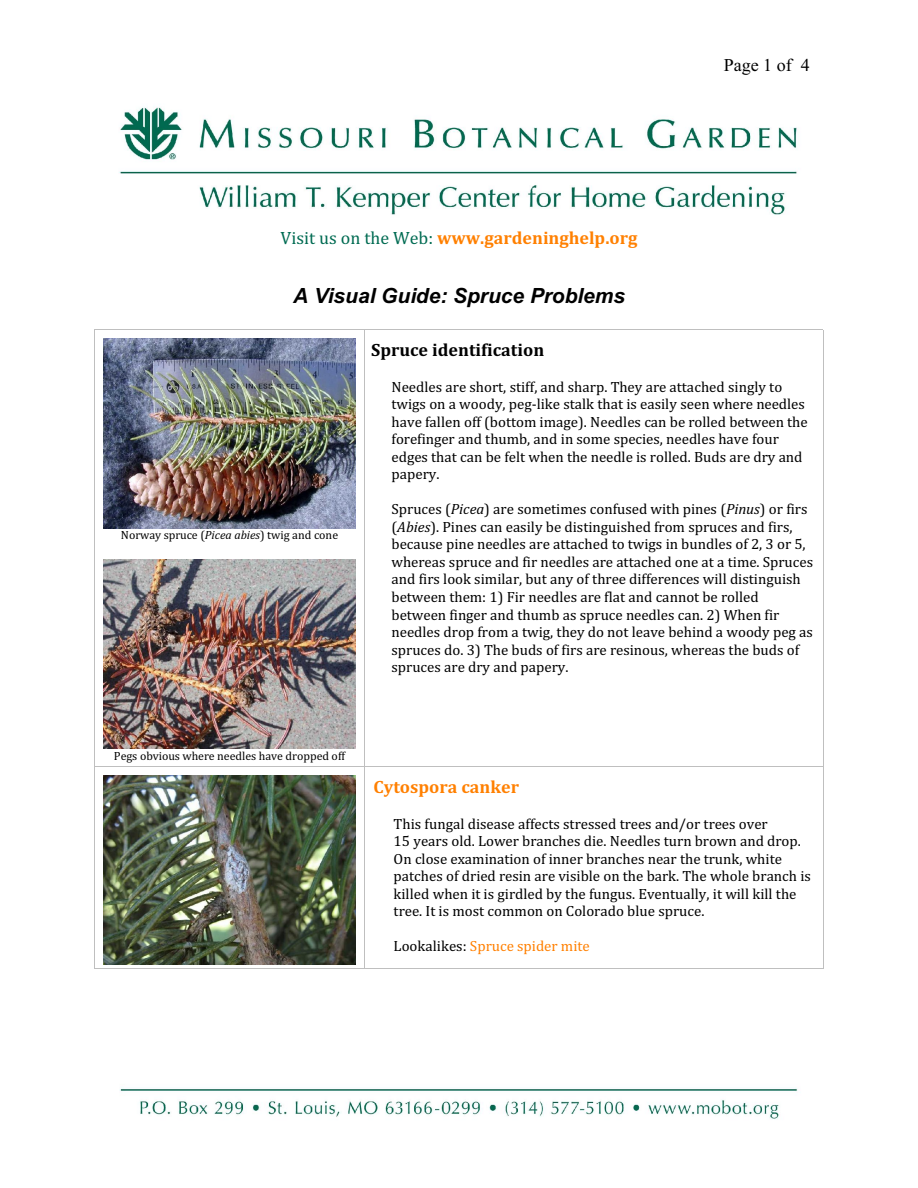
<style>
.page{position:relative;width:918px;height:1188px;background:#fff}
.page>*{position:absolute;margin:0;border:0;box-sizing:border-box;transform-origin:0 0}
.t1{font:italic 700 21px "Arial";color:#000}
.t2{font:700 18px "Cambria";color:#ff8000}
.t3{font:700 18px "Cambria";color:#000}
.t4{font:18px "Times New Roman";color:#000}
.t5{font:15px/17.5px "Cambria";color:#000}
.t6{font:15px "Cambria";color:#ff8000}
.t7{font:12px "Cambria";color:#000}
.s1{font-weight:400;color:#006b52}
.s2{font-style:italic}
.s3{color:#000}
</style>
<div class="page">
<hr style="left:94px;top:330px;width:1px;height:437px;background:#bfbfbf">
<hr style="left:94px;top:330px;width:270px;height:1px;background:#bfbfbf">
<hr style="left:823px;top:330px;width:1px;height:437px;background:#bfbfbf">
<hr style="left:364px;top:330px;width:459px;height:1px;background:#bfbfbf">
<hr style="left:364px;top:330px;width:1px;height:437px;background:#bfbfbf">
<hr style="left:94px;top:767px;width:1px;height:201px;background:#bfbfbf">
<hr style="left:94px;top:968px;width:270px;height:1px;background:#bfbfbf">
<hr style="left:95px;top:767px;width:269px;height:1px;background:#bfbfbf">
<hr style="left:823px;top:767px;width:1px;height:201px;background:#bfbfbf">
<hr style="left:364px;top:968px;width:459px;height:1px;background:#bfbfbf">
<hr style="left:364px;top:767px;width:1px;height:201px;background:#bfbfbf">
<hr style="left:364px;top:767px;width:459px;height:1px;background:#bfbfbf">
<img style="left:119px;top:107px;width:678px;height:108px">
<img style="left:103px;top:338px;width:253px;height:190px">
<img style="left:104px;top:560px;width:252px;height:188px">
<img style="left:104px;top:775px;width:252px;height:189px">
<img style="left:120px;top:1088px;width:678px;height:31px">
<p class="t2" style="left:281px;top:230px;width:358px"><span class="s1">Visit us on the Web:</span> www.gardeninghelp.org</p>
<h1 class="t1" style="left:293px;top:288px;width:334px">A Visual Guide: Spruce Problems</h1>
<p class="t4" style="left:724px;top:58px;width:87px">Page 1 of 4</p>
<p class="t7" style="left:121px;top:530px;width:219px">Norway spruce (<span class="s2">Picea abies</span>) twig and cone</p>
<p class="t3" style="left:371px;top:342px;width:175px">Spruce identification</p>
<p class="t5" style="left:392px;top:379px;width:418px">Needles are short, stiff, and sharp. They are attached singly to twigs on a woody, peg-like stalk that is easily seen where needles have fallen off (bottom image). Needles can be rolled between the forefinger and thumb, and in some species, needles have four edges that can be felt when the needle is rolled. Buds are dry and papery.</p>
<p class="t5" style="left:392px;top:501px;width:423px">Spruces (<span class="s2">Picea</span>) are sometimes confused with pines (<span class="s2">Pinus</span>) or firs (<span class="s2">Abies</span>). Pines can easily be distinguished from spruces and firs, because pine needles are attached to twigs in bundles of 2, 3 or 5, whereas spruce and fir needles are attached one at a time. Spruces and firs look similar, but any of three differences will distinguish between them: 1) Fir needles are flat and cannot be rolled between finger and thumb as spruce needles can. 2) When fir needles drop from a twig, they do not leave behind a woody peg as spruces do. 3) The buds of firs are resinous, whereas the buds of spruces are dry and papery.</p>
<p class="t7" style="left:114px;top:750px;width:233px">Pegs obvious where needles have dropped off</p>
<p class="t2" style="left:374px;top:779px;width:147px">Cytospora canker</p>
<p class="t5" style="left:394px;top:816px;width:419px">This fungal disease affects stressed trees and/or trees over<br>15 years old. Lower branches die. Needles turn brown and drop.<br>On close examination of inner branches near the trunk, white patches of dried resin are visible on the bark. The whole branch is killed when it is girdled by the fungus. Eventually, it will kill the tree. It is most common on Colorado blue spruce.</p>
<p class="t6" style="left:394px;top:940px;width:198px"><span class="s3">Lookalikes:</span> Spruce spider mite</p>
</div>
